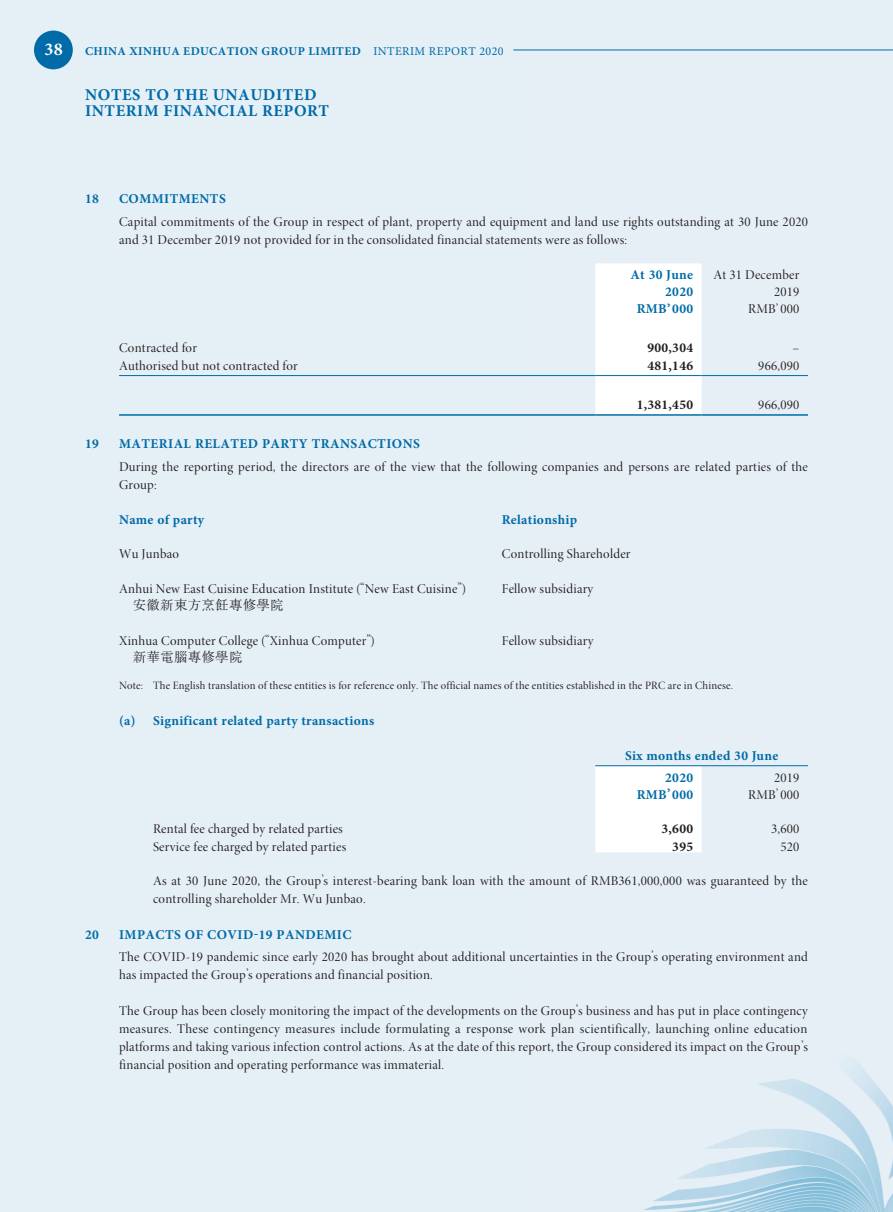
<style>
.page{position:relative;width:893px;height:1212px;background:#e5eff6}
.page>*{position:absolute;margin:0;border:0;box-sizing:border-box;transform-origin:0 0}
.t1{font:700 16.5px/16.5px "Minion Pro";letter-spacing:.03em;color:#006ba7}
.t2{font:13.5px/18px "Minion Pro Disp";letter-spacing:.02em;color:#231f20}
.t3{font:700 13.5px/17.2px "Minion Pro";letter-spacing:.03em;color:#006ba7;text-align:right}
.t4{font:700 13.5px "Minion Pro";letter-spacing:.02em;color:#231f20}
.t5{font:300 13.5px "M Sung HK";letter-spacing:.02em;color:#231f20}
.t6{font:700 12px "Minion Pro";letter-spacing:.03em;color:#006ba7}
.t7{font:11.25px "Minion Pro Disp";letter-spacing:.02em;color:#231f20}
.s1{font-size:18px;color:#fff}
.s2{font-weight:400}
</style>
<div class="page">
<img style="left:523px;top:49px;width:370px;height:1163px">
<div style="left:34px;top:31px;width:39px;height:38px;background:#006ba7;border-radius:50%"></div>
<hr style="left:513px;top:50px;width:380px;height:1px;background:#006ba7">
<div style="left:595px;top:263px;width:107px;height:151px;background:#fff"></div>
<hr style="left:119px;top:375px;width:476px;height:1px;background:#006ba7">
<hr style="left:595px;top:375px;width:107px;height:1px;background:#006ba7">
<hr style="left:702px;top:375px;width:106px;height:1px;background:#006ba7">
<hr style="left:119px;top:414px;width:476px;height:2px;background:#006ba7">
<hr style="left:595px;top:414px;width:107px;height:2px;background:#006ba7">
<hr style="left:702px;top:414px;width:106px;height:2px;background:#006ba7">
<div style="left:595px;top:766px;width:107px;height:86px;background:#fff"></div>
<hr style="left:595px;top:765px;width:213px;height:1px;background:#006ba7">
<p class="t6" style="left:45px;top:43px;width:460px"><span class="s1">38</span> CHINA XINHUA EDUCATION GROUP LIMITED <span class="s2">INTERIM REPORT 2020</span></p>
<p class="t1" style="left:85px;top:86px;width:246px">NOTES TO THE UNAUDITED<br>INTERIM FINANCIAL REPORT</p>
<p class="t3" style="left:85px;top:190px;width:15px">18</p>
<p class="t3" style="left:119px;top:190px;width:108px">COMMITMENTS</p>
<p class="t2" style="left:119px;top:213px;width:690px">Capital commitments of the Group in respect of plant, property and equipment and land use rights outstanding at 30 June 2020 and 31 December 2019 not provided for in the consolidated financial statements were as follows:</p>
<p class="t3" style="left:630px;top:266px;width:64px">AT 30 JUNE<br>2020</p>
<p class="t2" style="left:713px;top:266px;width:87px;line-height:17.2px;text-align:right">At 31 December<br>2019</p>
<p class="t3" style="left:637px;top:300px;width:58px">RMB’ 000</p>
<p class="t2" style="left:748px;top:300px;width:53px">RMB’ 000</p>
<p class="t2" style="left:119px;top:339px;width:79px">Contracted for</p>
<p class="t4" style="left:647px;top:339px;width:47px">900,304</p>
<p class="t2" style="left:792px;top:339px;width:8px">–</p>
<p class="t2" style="left:119px;top:357px;width:180px">Authorised but not contracted for</p>
<p class="t4" style="left:647px;top:356px;width:47px">481,146</p>
<p class="t2" style="left:758px;top:357px;width:43px">966,090</p>
<p class="t4" style="left:637px;top:395px;width:58px">1,381,450</p>
<p class="t2" style="left:758px;top:396px;width:43px">966,090</p>
<p class="t3" style="left:85px;top:435px;width:15px">19</p>
<p class="t3" style="left:119px;top:435px;width:302px">MATERIAL RELATED PARTY TRANSACTIONS</p>
<p class="t2" style="left:119px;top:458px;width:690px">During the reporting period, the directors are of the view that the following companies and persons are related parties of the<br>Group:</p>
<p class="t3" style="left:119px;top:511px;width:87px">NAME OF PARTY</p>
<p class="t3" style="left:502px;top:511px;width:77px">RELATIONSHIP</p>
<p class="t2" style="left:119px;top:545px;width:62px">Wu Junbao</p>
<p class="t2" style="left:502px;top:545px;width:130px">Controlling Shareholder</p>
<p class="t2" style="left:119px;top:580px;width:348px">Anhui New East Cuisine Education Institute (“New East Cuisine”)</p>
<p class="t2" style="left:502px;top:580px;width:93px">Fellow subsidiary</p>
<p class="t5" style="left:133px;top:596px;width:152px">安徽新東方烹飪專修學院</p>
<p class="t2" style="left:119px;top:632px;width:257px">Xinhua Computer College (“Xinhua Computer”)</p>
<p class="t2" style="left:502px;top:632px;width:93px">Fellow subsidiary</p>
<p class="t5" style="left:133px;top:647px;width:111px">新華電腦專修學院</p>
<p class="t7" style="left:119px;top:678px;width:615px">Note: The English translation of these entities is for reference only. The official names of the entities established in the PRC are in Chinese.</p>
<p class="t3" style="left:119px;top:711px;width:257px">(A) SIGNIFICANT RELATED PARTY TRANSACTIONS</p>
<p class="t3" style="left:665px;top:744px;width:115px;line-height:21.8px;text-align:left;text-indent:-40px">SIX MONTHS ENDED 30 JUNE<br>2020</p>
<p class="t2" style="left:774px;top:769px;width:27px">2019</p>
<p class="t3" style="left:637px;top:786px;width:58px">RMB’ 000</p>
<p class="t2" style="left:748px;top:786px;width:53px">RMB’ 000</p>
<p class="t2" style="left:153px;top:820px;width:191px">Rental fee charged by related parties</p>
<p class="t4" style="left:661px;top:819px;width:33px">3,600</p>
<p class="t2" style="left:771px;top:820px;width:30px">3,600</p>
<p class="t2" style="left:153px;top:838px;width:195px">Service fee charged by related parties</p>
<p class="t4" style="left:672px;top:837px;width:22px">395</p>
<p class="t2" style="left:780px;top:838px;width:20px">520</p>
<p class="t2" style="left:153px;top:872px;width:656px">As at 30 June 2020, the Group’s interest-bearing bank loan with the amount of RMB361,000,000 was guaranteed by the controlling shareholder Mr. Wu Junbao.</p>
<p class="t3" style="left:85px;top:926px;width:15px">20</p>
<p class="t3" style="left:119px;top:926px;width:234px">IMPACTS OF COVID-19 PANDEMIC</p>
<p class="t2" style="left:119px;top:948px;width:690px">The COVID-19 pandemic since early 2020 has brought about additional uncertainties in the Group’s operating environment and has impacted the Group’s operations and financial position.</p>
<p class="t2" style="left:119px;top:1002px;width:690px;text-align:justify">The Group has been closely monitoring the impact of the developments on the Group’s business and has put in place contingency measures. These contingency measures include formulating a response work plan scientifically, launching online education platforms and taking various infection control actions. As at the date of this report, the Group considered its impact on the Group’s financial position and operating performance was immaterial.</p>
</div>
